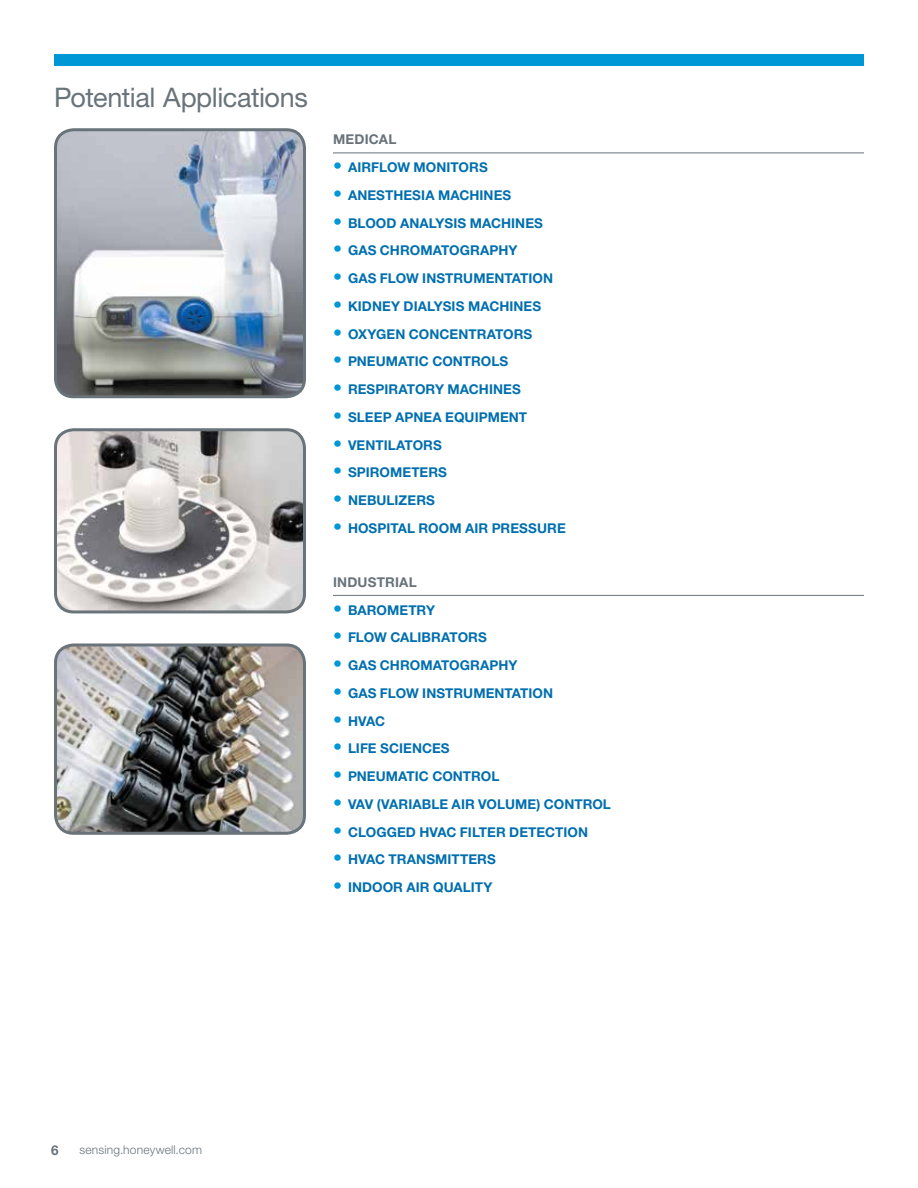
<style>
.page{position:relative;width:918px;height:1188px;background:#fff}
.page>*{position:absolute;margin:0;border:0;box-sizing:border-box;transform-origin:0 0}
.t1{font:27px "Helvetica Neue LT Std";letter-spacing:-.015em;color:#68737a}
.t2{font:700 13.5px "Helvetica Neue LT Std";letter-spacing:.005em;color:#006faf}
.t3{font:700 13.5px "Helvetica Neue LT Std";letter-spacing:.015em;color:#68737a}
.t4{font:300 12px "Helvetica Neue LT Std";letter-spacing:.015em;color:#68737a}
.s1{font-weight:300;font-size:18px;color:#0097d7}
</style>
<div class="page">
<hr style="left:333px;top:153px;width:531px;height:1px;background:#68737a">
<hr style="left:333px;top:595px;width:531px;height:1px;background:#68737a">
<div style="left:54px;top:54px;width:810px;height:12px;background:#0097d7"></div>
<img style="left:56px;top:432px;width:248px;height:180px">
<div style="left:54px;top:428px;width:252px;height:185px;border:3px solid #68737a;border-radius:18px"></div>
<img style="left:58px;top:132px;width:246px;height:265px">
<div style="left:54px;top:128px;width:252px;height:270px;border:3px solid #68737a;border-radius:18px"></div>
<img style="left:58px;top:647px;width:244px;height:184px">
<div style="left:54px;top:643px;width:252px;height:192px;border:3px solid #68737a;border-radius:18px"></div>
<h1 class="t1" style="left:54px;top:81px;width:255px">Potential Applications</h1>
<p class="t3" style="left:333px;top:131px;width:64px">MEDICAL</p>
<p class="t2" style="left:333px;top:159px;width:155px"><span class="s1">•</span> AIRFLOW MONITORS</p>
<p class="t2" style="left:333px;top:187px;width:116px"><span class="s1">•</span> ANESTHESIA MACH</p>
<p class="t2" style="left:480px;top:187px;width:32px">INES</p>
<p class="t2" style="left:333px;top:215px;width:148px"><span class="s1">•</span> BLOOD ANALYSIS MACH</p>
<p class="t2" style="left:511px;top:215px;width:32px">INES</p>
<p class="t2" style="left:333px;top:242px;width:26px"><span class="s1">•</span> GAS</p>
<p class="t2" style="left:380px;top:242px;width:111px">CH ROMATOGRAPH</p>
<p class="t2" style="left:509px;top:242px;width:11px">Y</p>
<p class="t2" style="left:333px;top:270px;width:26px"><span class="s1">•</span> GAS</p>
<p class="t2" style="left:380px;top:270px;width:175px">FLOW INSTRUM ENTATION</p>
<p class="t2" style="left:333px;top:298px;width:146px"><span class="s1">•</span> KIDNEY DIALYSIS MACH</p>
<p class="t2" style="left:509px;top:298px;width:32px">INES</p>
<p class="t2" style="left:333px;top:326px;width:199px"><span class="s1">•</span> OXYGEN CONCENTRATORS</p>
<p class="t2" style="left:333px;top:353px;width:55px"><span class="s1">•</span> PNEUMA</p>
<p class="t2" style="left:407px;top:353px;width:102px">TIC CONTROLS</p>
<p class="t2" style="left:333px;top:381px;width:126px"><span class="s1">•</span> RESPIRATORY MACH</p>
<p class="t2" style="left:489px;top:381px;width:32px">INES</p>
<p class="t2" style="left:333px;top:409px;width:196px"><span class="s1">•</span> SLEEP APNEA EQUIPMENT</p>
<p class="t2" style="left:333px;top:437px;width:109px"><span class="s1">•</span> VENTILATORS</p>
<p class="t2" style="left:333px;top:464px;width:114px"><span class="s1">•</span> SPIROMETERS</p>
<p class="t2" style="left:333px;top:492px;width:102px"><span class="s1">•</span> NEBULIZERS</p>
<p class="t2" style="left:333px;top:520px;width:197px"><span class="s1">•</span> HOSPITAL ROOM AIR PRESSU</p>
<p class="t2" style="left:547px;top:520px;width:20px">RE</p>
<p class="t3" style="left:333px;top:574px;width:84px">IN DUSTRIAL</p>
<p class="t2" style="left:333px;top:602px;width:104px"><span class="s1">•</span> BAROMETRY</p>
<p class="t2" style="left:333px;top:629px;width:154px"><span class="s1">•</span> FLOW CALIBRATORS</p>
<p class="t2" style="left:333px;top:657px;width:26px"><span class="s1">•</span> GAS</p>
<p class="t2" style="left:380px;top:657px;width:111px">CH ROMATOGRAPH</p>
<p class="t2" style="left:509px;top:657px;width:11px">Y</p>
<p class="t2" style="left:333px;top:685px;width:26px"><span class="s1">•</span> GAS</p>
<p class="t2" style="left:380px;top:685px;width:175px">FLOW INSTRUM ENTATION</p>
<p class="t2" style="left:333px;top:713px;width:54px"><span class="s1">•</span> HVAC</p>
<p class="t2" style="left:333px;top:740px;width:117px"><span class="s1">•</span> LIFE SCIENCES</p>
<p class="t2" style="left:333px;top:768px;width:55px"><span class="s1">•</span> PNEUMA</p>
<p class="t2" style="left:407px;top:768px;width:94px">TIC CONTROL</p>
<p class="t2" style="left:333px;top:796px;width:279px"><span class="s1">•</span> VAV (VARIAB LE AIR VOLUM E) CONTROL</p>
<p class="t2" style="left:333px;top:824px;width:257px"><span class="s1">•</span> CLOGGED HVAC FILTER DETECTION</p>
<p class="t2" style="left:333px;top:851px;width:163px"><span class="s1">•</span> HVAC TRANSM ITTERS</p>
<p class="t2" style="left:333px;top:879px;width:161px"><span class="s1">•</span> INDOOR AIR QUALITY</p>
<p class="t3" style="left:51px;top:1142px;width:9px">6</p>
<p class="t4" style="left:79px;top:1143px;width:124px">sensing.honeywell.com</p>
</div>
